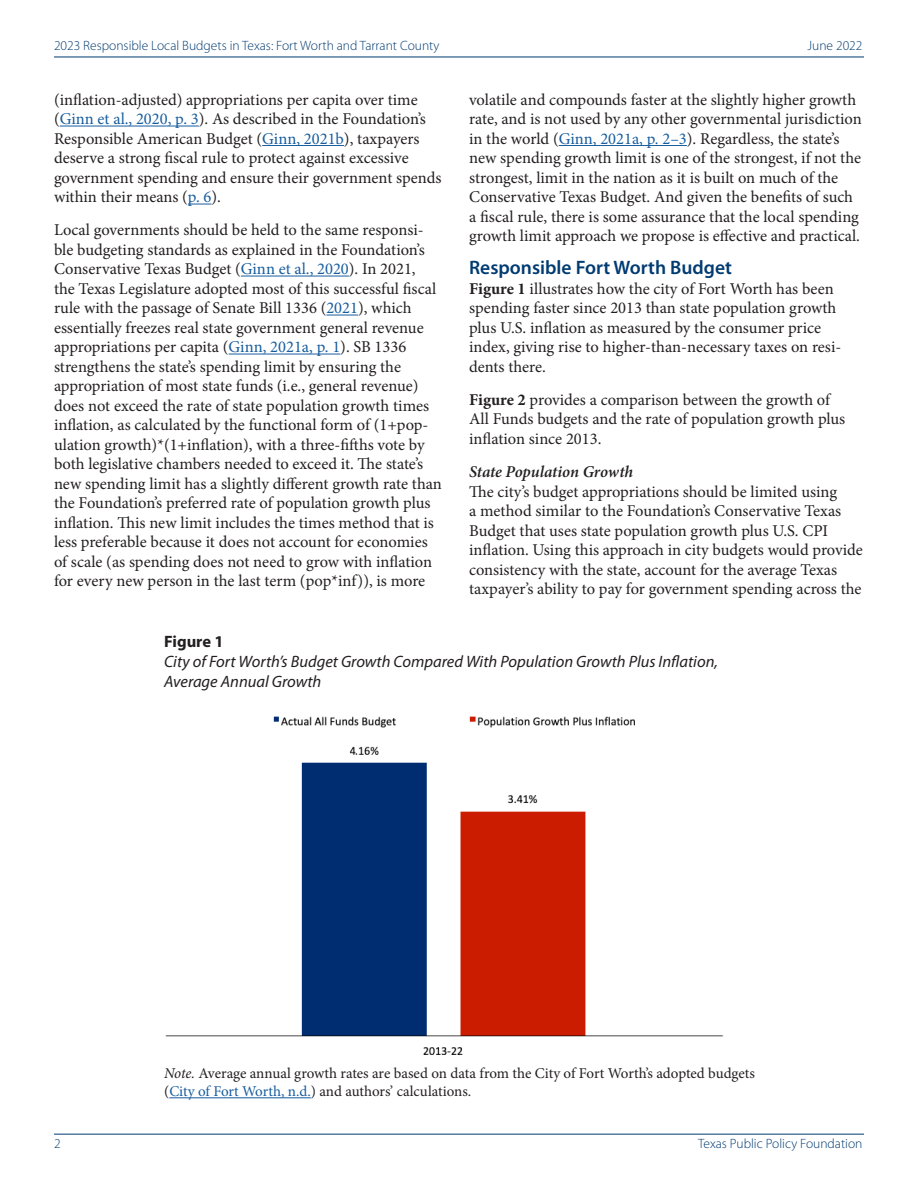
<style>
.page{position:relative;width:918px;height:1188px;background:#fff}
.page>*{position:absolute;margin:0;border:0;box-sizing:border-box;transform-origin:0 0}
.Section_Heading{font:600 19.5px "Myriad Pro";color:#003b71}
.Copy{font:16.5px/19.5px "Minion Pro";color:#231f20}
.Figures{font:italic 16.5px/19.8px "Myriad Pro";color:#231f20}
.t1{font:italic 600 16.5px "Minion Pro";letter-spacing:-.01em;color:#231f20}
.Normal__Web{font:700 16.5px "Myriad Pro";color:#231f20}
.t2{font:15px/18px "Minion Pro";letter-spacing:-.005em;color:#231f20}
.t3{font:300 13.5px "Myriad Pro";color:#003b71}
.s1{color:#175d9e}
.s2{font-weight:700}
.s3{font-style:italic}
</style>
<div class="page">
<hr style="left:54px;top:57px;width:810px;height:1px;background:#003b71">
<hr style="left:54px;top:1134px;width:810px;height:1px;background:#003b71">
<hr style="left:60px;top:126px;width:139px;height:1px;background:#175d9e">
<hr style="left:262px;top:145px;width:82px;height:1px;background:#175d9e">
<svg style="left:188px;top:204px;width:24px;height:1px"></svg>
<hr style="left:241px;top:276px;width:108px;height:1px;background:#175d9e">
<hr style="left:326px;top:315px;width:32px;height:1px;background:#175d9e">
<hr style="left:229px;top:354px;width:111px;height:1px;background:#175d9e">
<hr style="left:559px;top:145px;width:128px;height:1px;background:#175d9e">
<img style="left:165px;top:716px;width:559px;height:339px">
<hr style="left:169px;top:1097px;width:142px;height:1px;background:#175d9e">
<p class="t3" style="left:54px;top:37px;width:387px">2023 Responsible Local Budgets in Texas: Fort Worth and Tarrant County</p>
<p class="t3" style="left:808px;top:37px;width:56px">June 2022</p>
<p class="Copy" style="left:54px;top:90px;width:389px">(inflation-adjusted) appropriations per capita over time (<span class="s1">Ginn et al., 2020, p. 3</span>). As described in the Foundation’s Responsible American Budget (<span class="s1">Ginn, 2021b</span>), taxpayers deserve a strong fiscal rule to protect against excessive government spending and ensure their government spends within their means (<span class="s1">p. 6</span>).</p>
<p class="Copy" style="left:54px;top:220px;width:389px">Local governments should be held to the same responsi&shy;ble budgeting standards as explained in the Foundation’s Conservative Texas Budget (<span class="s1">Ginn et al., 2020</span>). In 2021,<br>the Texas Legislature adopted most of this successful fiscal rule with the passage of Senate Bill 1336 (<span class="s1">2021</span>), which essentially freezes real state government general revenue appropriations per capita (<span class="s1">Ginn, 2021a, p. 1</span>). SB 1336 strengthens the state’s spending limit by ensuring the appropriation of most state funds (i.e., general revenue) does not exceed the rate of state population growth times inflation, as calculated by the functional form of (1+pop&shy;ulation growth)*(1+inflation), with a three-fifths vote by both legislative chambers needed to exceed it. The state’s new spending limit has a slightly different growth rate than the Foundation’s preferred rate of population growth plus inflation. This new limit includes the times method that is less preferable because it does not account for economies of scale (as spending does not need to grow with inflation for every new person in the last term (pop*inf)), is more</p>
<p class="Copy" style="left:469px;top:90px;width:394px">volatile and compounds faster at the slightly higher growth rate, and is not used by any other governmental jurisdiction in the world (<span class="s1">Ginn, 2021a, p. 2–3</span>). Regardless, the state’s new spending growth limit is one of the strongest, if not the strongest, limit in the nation as it is built on much of the Conservative Texas Budget. And given the benefits of such a fiscal rule, there is some assurance that the local spending growth limit approach we propose is effective and practical.</p>
<p class="Section_Heading" style="left:469px;top:255px;width:264px">Responsible Fort Worth Budget</p>
<p class="Copy" style="left:469px;top:279px;width:374px"><span class="s2">Figure 1</span> illustrates how the city of Fort Worth has been spending faster since 2013 than state population growth plus U.S. inflation as measured by the consumer price index, giving rise to higher-than-necessary taxes on resi&shy;dents there.</p>
<p class="Copy" style="left:469px;top:390px;width:378px"><span class="s2">Figure 2</span> provides a comparison between the growth of<br>All Funds budgets and the rate of population growth plus inflation since 2013.</p>
<p class="t1" style="left:469px;top:460px;width:166px">State Population Growth</p>
<p class="Copy" style="left:469px;top:482px;width:395px">The city’s budget appropriations should be limited using<br>a method similar to the Foundation’s Conservative Texas Budget that uses state population growth plus U.S. CPI inflation. Using this approach in city budgets would provide consistency with the state, account for the average Texas taxpayer’s ability to pay for government spending across the</p>
<p class="Normal__Web" style="left:164px;top:631px;width:61px">Figure 1</p>
<p class="Figures" style="left:164px;top:652px;width:555px">City of Fort Worth’s Budget Growth Compared With Population Growth Plus Inflation,<br>Average Annual Growth</p>
<p class="t2" style="left:164px;top:1065px;width:592px"><span class="s3">Note.</span> Average annual growth rates are based on data from the City of Fort Worth’s adopted budgets (<span class="s1">City of Fort Worth, n.d.</span>) and authors’ calculations.</p>
<p class="t3" style="left:54px;top:1135px;width:8px">2</p>
<p class="t3" style="left:698px;top:1135px;width:166px">Texas Public Policy Foundation</p>
</div>
